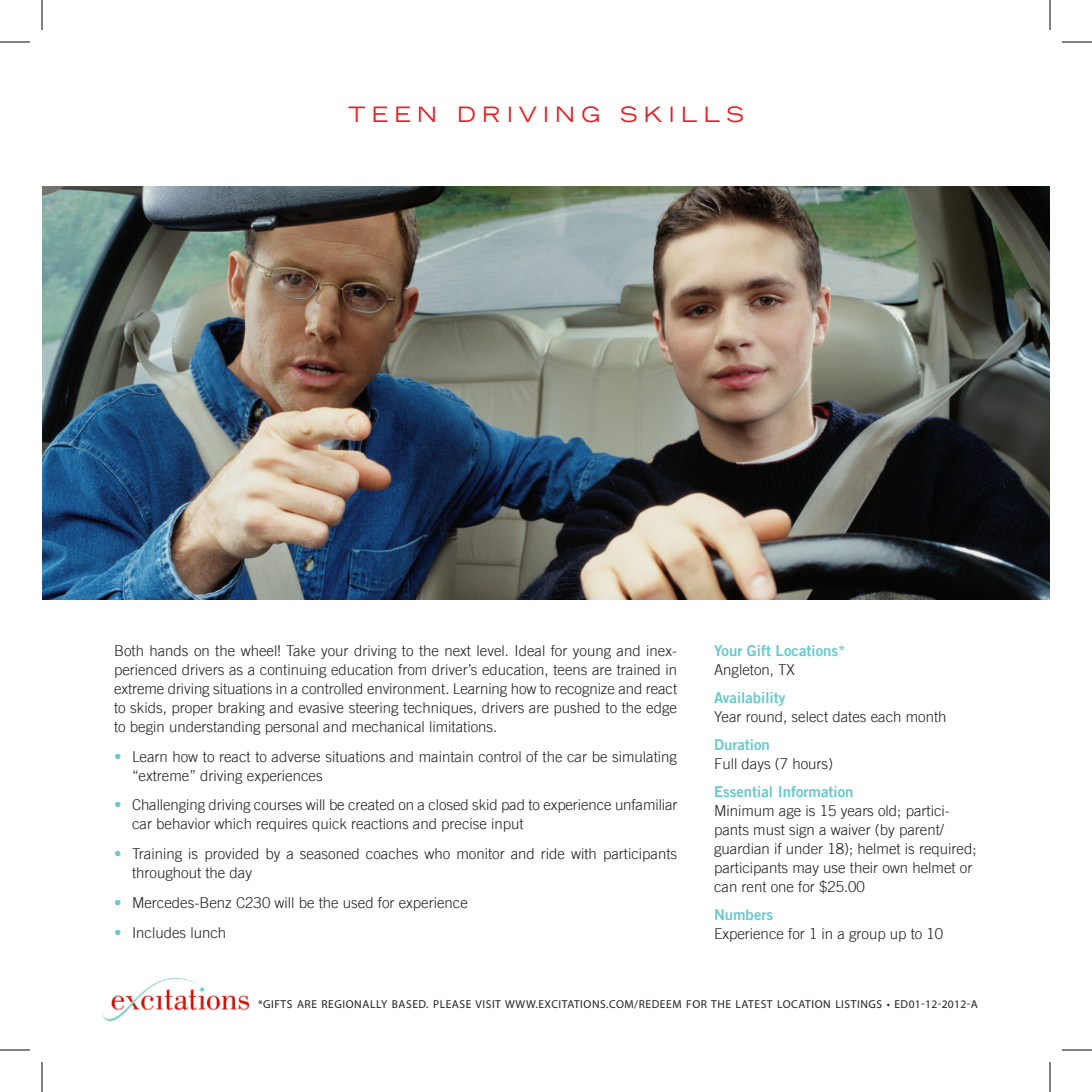
<style>
.page{position:relative;width:1092px;height:1092px;background:#fff}
.page>*{position:absolute;margin:0;border:0;box-sizing:border-box;transform-origin:0 0}
.Head{font:expanded 21px "Trade Gothic LT";letter-spacing:.3em;color:#ee1d23}
.t1{font:300 15px/19px "Trade Gothic LT";color:#231f20}
.t2{font:15px/19px "Trade Gothic LT Bold Two";color:#67c9cf}
.t3{font:300 15px/29.8px "Trade Gothic LT";color:#67c9cf}
.t4{font:11.6px "Myriad Pro";letter-spacing:.05em;color:#231f20}
.s1{font-family:"Trade Gothic LT";font-weight:300;color:#231f20}
.s2{font-family:"Trade Gothic LT Bold Two";font-weight:400;color:#67c9cf}
</style>
<div class="page">
<img style="left:102px;top:978px;width:147px;height:42px">
<img style="left:42px;top:186px;width:1008px;height:414px">
<hr style="left:0;top:42px;width:30px;height:1px;background:#000">
<hr style="left:1062px;top:42px;width:30px;height:1px;background:#000">
<hr style="left:0;top:1050px;width:30px;height:1px;background:#000">
<hr style="left:1062px;top:1050px;width:30px;height:1px;background:#000">
<hr style="left:42px;top:0;width:1px;height:30px;background:#000">
<hr style="left:42px;top:1062px;width:1px;height:30px;background:#000">
<hr style="left:1050px;top:0;width:1px;height:30px;background:#000">
<hr style="left:1050px;top:1062px;width:1px;height:30px;background:#000">
<p class="Head" style="left:348px;top:100px;width:395px">TEEN DRIVING SKILLS</p>
<p class="t1" style="left:114px;top:641px;width:565px;text-align:justify">Both hands on the wheel! Take your driving to the next level. Ideal for young and inex&shy;perienced drivers as a continuing education from driver’s education, teens are trained in extreme driving situations in a controlled environment. Learning how to recognize and react to skids, proper braking and evasive steering techniques, drivers are pushed to the edge to begin understanding personal and mechanical limitations.</p>
<p class="t1" style="left:132px;top:747px;width:547px">Learn how to react to adverse situations and maintain control of the car be simulating “extreme” driving experiences</p>
<p class="t1" style="left:132px;top:795px;width:547px">Challenging driving courses will be created on a closed skid pad to experience unfamiliar car behavior which requires quick reactions and precise input</p>
<p class="t1" style="left:132px;top:844px;width:547px">Training is provided by a seasoned coaches who monitor and ride with participants throughout the day</p>
<p class="t1" style="left:132px;top:893px;width:337px">Mercedes-Benz C230 will be the used for experience</p>
<p class="t1" style="left:132px;top:923px;width:96px">Includes lunch</p>
<p class="t3" style="left:114px;top:741px;width:9px">•</p>
<p class="t3" style="left:114px;top:790px;width:9px">•</p>
<p class="t3" style="left:114px;top:839px;width:9px">•</p>
<p class="t3" style="left:114px;top:888px;width:9px">• •</p>
<p class="t2" style="left:714px;top:641px;width:133px">Your Gift Locations*<br><span class="s1">Angleton, TX</span></p>
<p class="t1" style="left:714px;top:688px;width:234px"><span class="s2">Availability<br></span>Year round, select dates each month</p>
<p class="t1" style="left:714px;top:735px;width:121px"><span class="s2">Duration<br></span>Full days (7 hours)</p>
<p class="t1" style="left:714px;top:782px;width:264px"><span class="s2">Essential Information<br></span>Minimum age is 15 years old; partici&shy;pants must sign a waiver (by parent/ guardian if under 18); helmet is required; participants may use their own helmet or can rent one for $25.00</p>
<p class="t1" style="left:714px;top:905px;width:231px"><span class="s2">Numbers<br></span>Experience for 1 in a group up to 10</p>
<p class="t4" style="left:258px;top:997px;width:389px">*GIFTS ARE REGIONALLY BASED. PLEASE VISIT WWW.EXCITATIONS.COM/REDEEM</p>
<p class="t4" style="left:686px;top:997px;width:293px">FOR THE LATEST LOCATION LISTINGS • ED01-12-2012-A</p>
</div>
